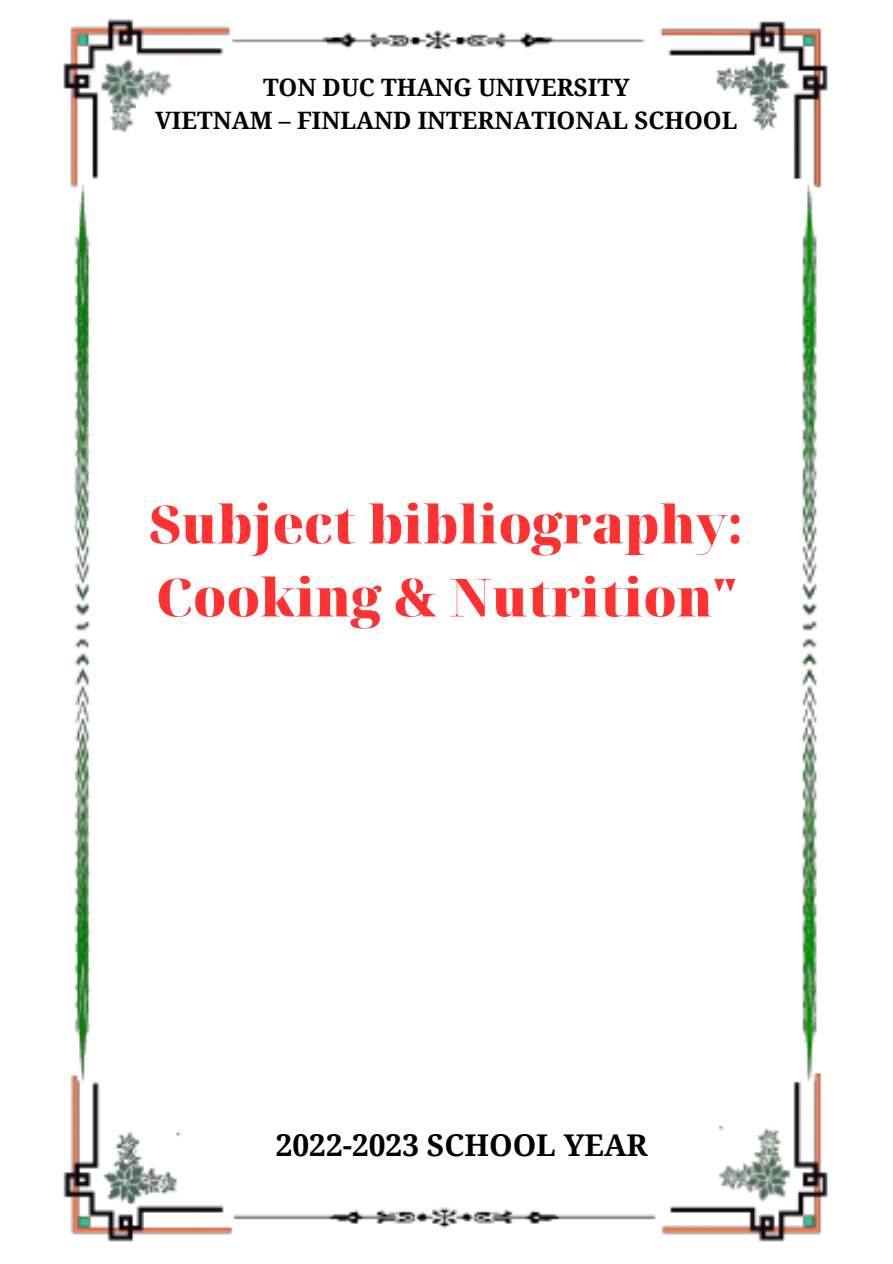
<style>
.page{position:relative;width:893px;height:1264px;background:#fff}
.page>*{position:absolute;margin:0;border:0;box-sizing:border-box;transform-origin:0 0}
.t1{font:900 52.5px "Noto Serif Display";color:#ff3131}
.t2{font:700 30px "Noto Serif";color:#000}
.t3{font:700 24px "Noto Serif";color:#000}
</style>
<div class="page">
<img style="left:63px;top:19px;width:765px;height:1223px">
<div style="left:101px;top:502px;width:654px;height:268px;background:#fff"></div>
<div style="left:136px;top:104px;width:606px;height:55px;background:#fff"></div>
<div style="left:195px;top:62px;width:502px;height:55px;background:#fff"></div>
<div style="left:207px;top:1127px;width:509px;height:55px;background:#fff"></div>
<p class="t3" style="left:263px;top:70px;width:368px">TON DUC THANG UNIVERSITY</p>
<p class="t3" style="left:155px;top:103px;width:583px">VIETNAM – FINLAND INTERNATIONAL SCHOOL</p>
<p class="t1" style="left:149px;top:487px;width:595px">Subject bibliography:</p>
<p class="t1" style="left:156px;top:560px;width:582px">Cooking &amp; Nutrition"</p>
<p class="t2" style="left:276px;top:1123px;width:373px">2022-2023 SCHOOL YEAR</p>
</div>
